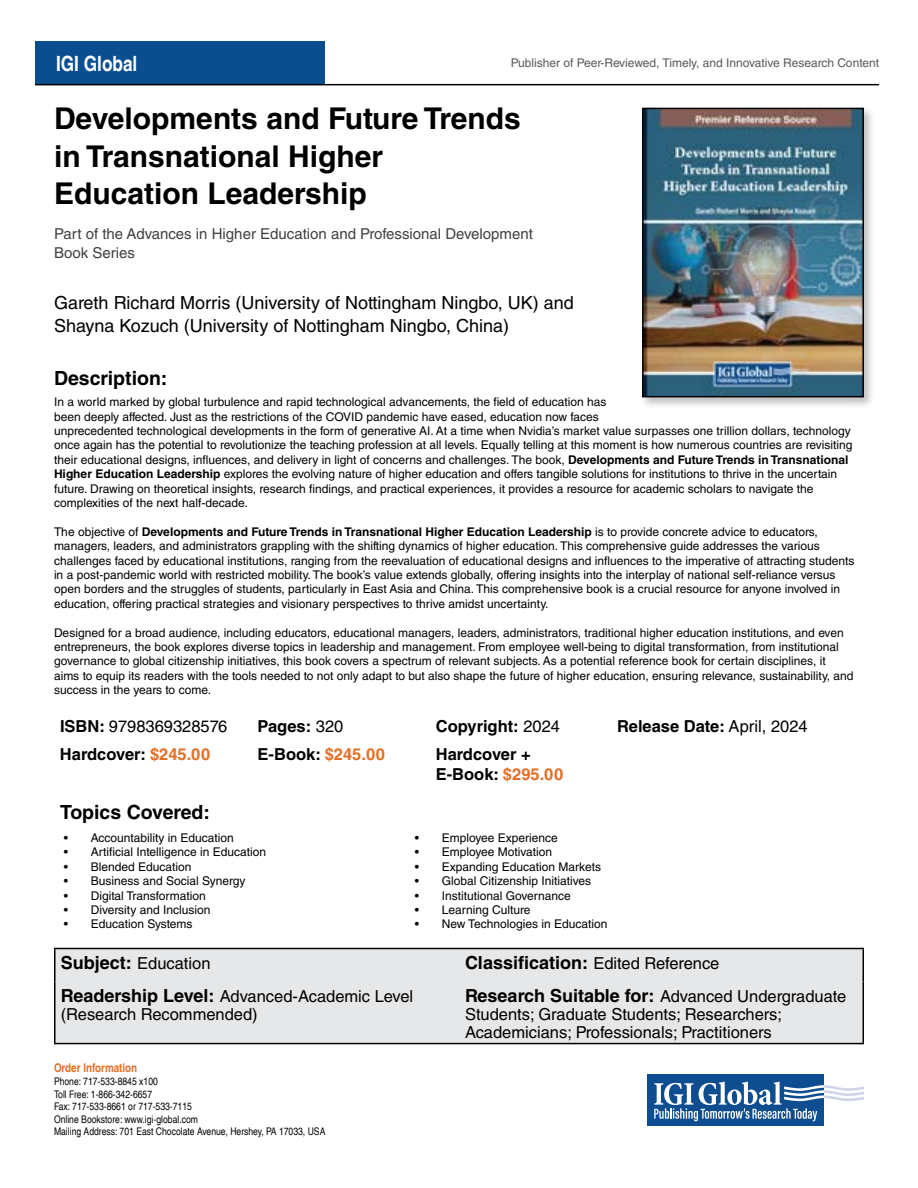
<style>
.page{position:relative;width:918px;height:1188px;background:#fff}
.page>*{position:absolute;margin:0;border:0;box-sizing:border-box;transform-origin:0 0}
.t1{font:700 30px/37.5px "Helvetica LT Std";color:#000}
.t2{font:700 condensed 21px "Helvetica LT";color:#fff}
.t3{font:700 19.5px "Helvetica LT Std";color:#000}
.t4{font:18px/22.5px "Helvetica LT Std";color:#000}
.t5{font:700 18px "Helvetica LT Std";color:#000}
.t6{font:16.5px/18px "Helvetica LT Std";color:#000}
.t7{font:700 16.5px/19.8px "Helvetica LT Std";color:#000}
.t8{font:15px/19.5px "Helvetica LT Std";color:#414042}
.t9{font:12px/14.4px "Helvetica LT Std";color:#000}
.t10{font:12px "Helvetica LT Std";color:#58595b}
.t11{font:700 condensed 12px "Helvetica LT";color:#e46e25}
.t12{font:condensed 10.5px/12.6px "Helvetica LT";color:#000}
.s1{font-weight:700}
.s2{font-weight:400}
.s3{color:#e46e25}
.s4{font-weight:700;font-size:18px}
.s5{font-weight:400;font-size:16.5px}
</style>
<div class="page">
<div style="left:35px;top:41px;width:290px;height:44px;background:#0a4e90"></div>
<svg style="left:647px;top:1125px;width:177px;height:1px"></svg>
<div style="left:647px;top:1074px;width:177px;height:51px;background:#0e4d90"></div>
<svg style="left:654px;top:1082px;width:210px;height:39px"></svg>
<hr style="left:35px;top:84px;width:844px;height:1px;background:#000">
<div style="left:640px;top:105px;width:235px;height:303px;background:#000;opacity:.25"></div>
<img style="left:645px;top:111px;width:216px;height:283px">
<div style="left:642px;top:108px;width:222px;height:289px;border:2px solid #000"></div>
<div style="left:56px;top:949px;width:806px;height:94px;background:#e6e7e8"></div>
<hr style="left:54px;top:948px;width:405px;height:1px;background:#000">
<hr style="left:54px;top:949px;width:2px;height:33px;background:#000">
<hr style="left:459px;top:948px;width:405px;height:1px;background:#000">
<hr style="left:862px;top:949px;width:2px;height:33px;background:#000">
<hr style="left:54px;top:982px;width:2px;height:61px;background:#000">
<hr style="left:862px;top:982px;width:2px;height:61px;background:#000">
<hr style="left:54px;top:1043px;width:405px;height:1px;background:#000">
<hr style="left:459px;top:1043px;width:405px;height:1px;background:#000">
<h2 class="t2" style="left:56px;top:50px;width:83px">IGI Global</h2>
<p class="t10" style="left:511px;top:56px;width:370px">Publisher of Peer-Reviewed, Timely, and Innovative Research Content</p>
<h1 class="t1" style="left:54px;top:99px;width:468px">Developments and Future Trends in Transnational Higher<br>Education Leadership</h1>
<p class="t8" style="left:54px;top:224px;width:480px">Part of the Advances in Higher Education and Professional Development<br>Book Series</p>
<h3 class="t4" style="left:54px;top:292px;width:521px">Gareth Richard Morris (University of Nottingham Ningbo, UK) and<br>Shayna Kozuch (University of Nottingham Ningbo, China)</h3>
<h3 class="t3" style="left:54px;top:366px;width:115px">Description:</h3>
<p class="t9" style="left:54px;top:395px;width:800px">In a world marked by global turbulence and rapid technological advancements, the field of education has<br>been deeply affected. Just as the restrictions of the COVID pandemic have eased, education now faces<br>unprecedented technological developments in the form of generative AI. At a time when Nvidia’s market value surpasses one trillion dollars, technology once again has the potential to revolutionize the teaching profession at all levels. Equally telling at this moment is how numerous countries are revisiting their educational designs, influences, and delivery in light of concerns and challenges. The book, <span class="s1">Developments and Future Trends in Transnational Higher Education Leadership</span> explores the evolving nature of higher education and offers tangible solutions for institutions to thrive in the uncertain future. Drawing on theoretical insights, research findings, and practical experiences, it provides a resource for academic scholars to navigate the complexities of the next half-decade.</p>
<p class="t9" style="left:54px;top:524px;width:802px">The objective of <span class="s1">Developments and Future Trends in Transnational Higher Education Leadership</span> is to provide concrete advice to educators, managers, leaders, and administrators grappling with the shifting dynamics of higher education. This comprehensive guide addresses the various challenges faced by educational institutions, ranging from the reevaluation of educational designs and influences to the imperative of attracting students in a post-pandemic world with restricted mobility. The book’s value extends globally, offering insights into the interplay of national self-reliance versus open borders and the struggles of students, particularly in East Asia and China. This comprehensive book is a crucial resource for anyone involved in education, offering practical strategies and visionary perspectives to thrive amidst uncertainty.</p>
<p class="t9" style="left:54px;top:625px;width:801px">Designed for a broad audience, including educators, educational managers, leaders, administrators, traditional higher education institutions, and even entrepreneurs, the book explores diverse topics in leadership and management. From employee well-being to digital transformation, from institutional governance to global citizenship initiatives, this book covers a spectrum of relevant subjects. As a potential reference book for certain disciplines, it aims to equip its readers with the tools needed to not only adapt to but also shape the future of higher education, ensuring relevance, sustainability, and success in the years to come.</p>
<h3 class="t6" style="left:60px;top:718px;width:169px"><span class="s1">ISBN:</span> 9798369328576</h3>
<h3 class="t7" style="left:258px;top:716px;width:87px">Pages: <span class="s2">320</span></h3>
<h3 class="t7" style="left:436px;top:716px;width:126px">Copyright: <span class="s2">2024</span></h3>
<h3 class="t7" style="left:617px;top:716px;width:192px">Release Date: <span class="s2">April, 2024</span></h3>
<h3 class="t7" style="left:60px;top:744px;width:152px">Hardcover: <span class="s3">$245.00</span></h3>
<h3 class="t7" style="left:258px;top:744px;width:129px">E-Book: <span class="s3">$245.00</span></h3>
<h3 class="t7" style="left:436px;top:744px;width:129px">Hardcover +<br>E-Book: <span class="s3">$295.00</span></h3>
<h3 class="t3" style="left:60px;top:800px;width:152px">Topics Covered:</h3>
<p class="t9" style="left:64px;top:831px;width:172px">• Accountability in Education</p>
<p class="t9" style="left:64px;top:845px;width:204px">• Artificial Intelligence in Education</p>
<p class="t9" style="left:64px;top:859px;width:129px">• Blended Education</p>
<p class="t9" style="left:64px;top:874px;width:183px">• Business and Social Synergy</p>
<p class="t9" style="left:64px;top:888px;width:144px">• Digital Transformation</p>
<p class="t9" style="left:64px;top:903px;width:148px">• Diversity and Inclusion</p>
<p class="t9" style="left:64px;top:917px;width:130px">• Education Systems</p>
<p class="t9" style="left:415px;top:831px;width:145px">• Employee Experience</p>
<p class="t9" style="left:415px;top:845px;width:139px">• Employee Motivation</p>
<p class="t9" style="left:415px;top:859px;width:188px">• Expanding Education Markets</p>
<p class="t9" style="left:415px;top:874px;width:178px">• Global Citizenship Initiatives</p>
<p class="t9" style="left:415px;top:888px;width:158px">• Institutional Governance</p>
<p class="t9" style="left:415px;top:903px;width:117px">• Learning Culture</p>
<p class="t9" style="left:415px;top:917px;width:194px">• New Technologies in Education</p>
<h3 class="t6" style="left:61px;top:954px;width:151px"><span class="s4">Subject:</span> Education</h3>
<h3 class="t5" style="left:465px;top:951px;width:256px">Classification: <span class="s5">Edited Reference</span></h3>
<h3 class="t6" style="left:61px;top:987px;width:354px"><span class="s4">Readership Level:</span> Advanced-Academic Level (Research Recommended)</h3>
<h3 class="t6" style="left:465px;top:987px;width:383px"><span class="s4">Research Suitable for:</span> Advanced Undergraduate<br>Students; Graduate Students; Researchers;<br>Academicians; Professionals; Practitioners</h3>
<p class="t11" style="left:54px;top:1061px;width:85px">Order Information</p>
<p class="t12" style="left:54px;top:1075px;width:273px">Phone: 717-533-8845 x100<br>Toll Free: 1-866-342-6657<br>Fax: 717-533-8661 or 717-533-7115<br>Online Bookstore: www.igi-global.com<br>Mailing Address: 701 East Chocolate Avenue, Hershey, PA 17033, USA</p>
</div>
